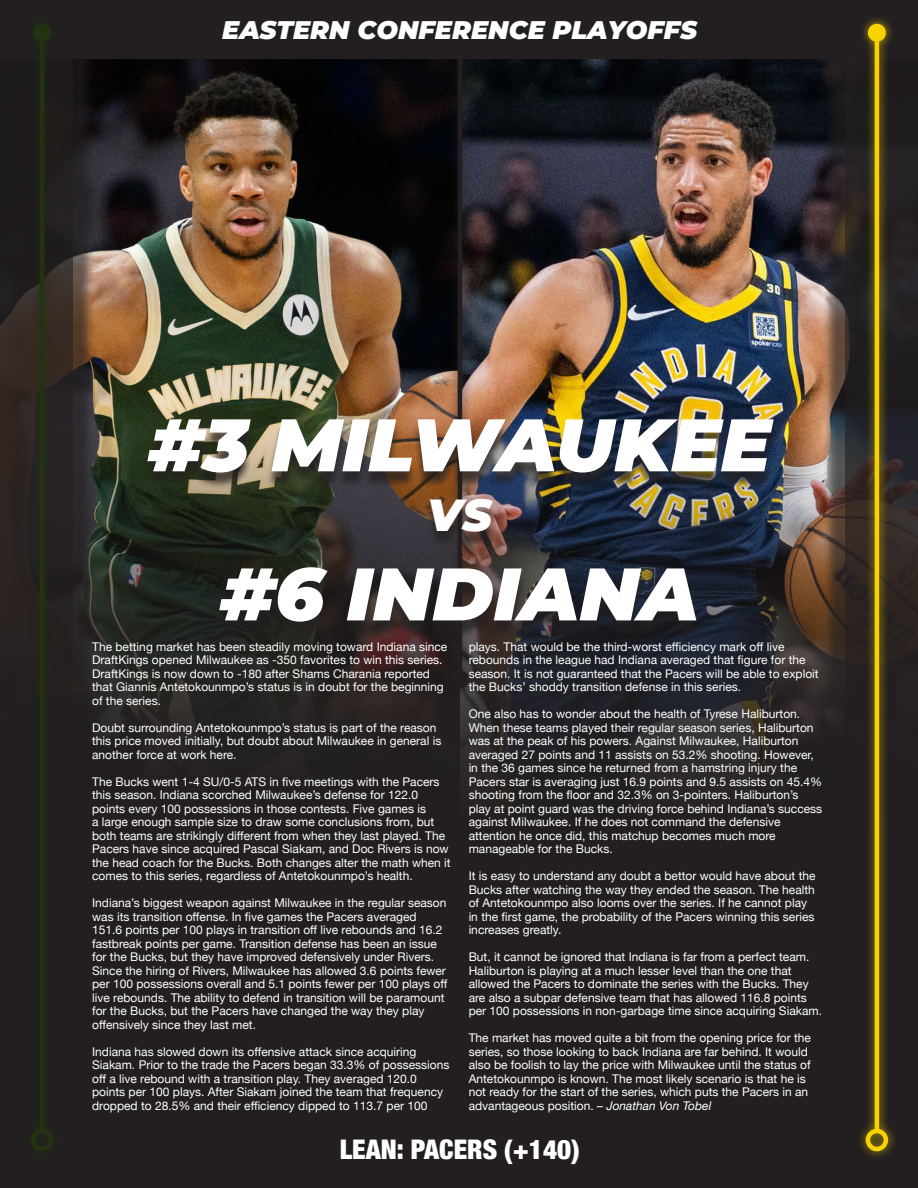
<style>
.page{position:relative;width:918px;height:1188px;background:#231f20}
.page>*{position:absolute;margin:0;border:0;box-sizing:border-box;transform-origin:0 0}
.Golfer_Name{font:italic 900 74.25px "Montserrat";color:#fff}
.Golfer_Name-2{font:italic 900 45px "Montserrat";color:#fff}
.t1{font:900 condensed 27px "Helvetica Neue";color:#fff}
.Golfer_Name-3{font:italic 900 25.5px "Montserrat";color:#fff}
.t2{font:12px/13.5px "Helvetica Neue";color:#fff}
.s1{font-style:italic}
</style>
<div class="page">
<img style="left:96px;top:60px;width:343px;height:678px">
<div style="left:7px;top:0;width:89px;height:1188px;background:#231f20;opacity:.75"></div>
<div style="left:0;top:0;width:73px;height:1188px;background:#231f20"></div>
<img style="left:460px;top:60px;width:362px;height:715px">
<div style="left:439px;top:14px;width:41px;height:684px;background:#231f20;opacity:.75"></div>
<hr style="left:458px;top:44px;width:4px;height:636px;background:#231f20">
<div style="left:449px;top:24px;width:22px;height:22px;border:4px solid #231f20;border-radius:50%"></div>
<div style="left:451px;top:670px;width:18px;height:18px;background:#231f20;border-radius:50%"></div>
<div style="left:216px;top:26px;width:488px;height:32px;background:#231f20"></div>
<div style="left:822px;top:0;width:89px;height:1188px;background:#231f20;opacity:.75"></div>
<div style="left:845px;top:0;width:73px;height:1188px;background:#231f20"></div>
<div style="left:856px;top:14px;width:41px;height:1146px;background:#f8d300;opacity:.75"></div>
<hr style="left:875px;top:33px;width:4px;height:1098px;background:#f8d300">
<div style="left:868px;top:24px;width:18px;height:18px;background:#f8d300;border-radius:50%"></div>
<div style="left:866px;top:1129px;width:22px;height:22px;border:4px solid #f8d300;border-radius:50%"></div>
<div style="left:22px;top:14px;width:41px;height:1146px;background:#223312;opacity:.75"></div>
<hr style="left:40px;top:33px;width:4px;height:1098px;background:#223312">
<div style="left:33px;top:24px;width:18px;height:18px;background:#223312;border-radius:50%"></div>
<div style="left:31px;top:1129px;width:22px;height:22px;border:4px solid #223312;border-radius:50%"></div>
<div style="left:142px;top:424px;width:638px;height:215px;background:#231f20;opacity:.75"></div>
<p class="Golfer_Name-3" style="left:222px;top:11px;width:476px">EASTERN CONFERENCE PLAYOFFS</p>
<p class="Golfer_Name" style="left:148px;top:389px;width:624px">#3 MILWAUKEE</p>
<p class="Golfer_Name-2" style="left:427px;top:481px;width:66px">VS</p>
<p class="Golfer_Name" style="left:220px;top:538px;width:480px">#6 INDIANA</p>
<p class="t2" style="left:92px;top:640px;width:357px">The betting market has been steadily moving toward Indiana since DraftKings opened Milwaukee as -350 favorites to win this series.<br>DraftKings is now down to -180 after Shams Charania reported that Giannis Antetokounmpo’s status is in doubt for the beginning of the series.</p>
<p class="t2" style="left:92px;top:721px;width:351px">Doubt surrounding Antetokounmpo’s status is part of the reason this price moved initially, but doubt about Milwaukee in general is another force at work here.</p>
<p class="t2" style="left:92px;top:775px;width:360px">The Bucks went 1-4 SU/0-5 ATS in five meetings with the Pacers this season. Indiana scorched Milwaukee’s defense for 122.0 points every 100 possessions in those contests. Five games is<br>a large enough sample size to draw some conclusions from, but both teams are strikingly different from when they last played. The Pacers have since acquired Pascal Siakam, and Doc Rivers is now the head coach for the Bucks. Both changes alter the math when it comes to this series, regardless of Antetokounmpo’s health.</p>
<p class="t2" style="left:92px;top:897px;width:357px">Indiana’s biggest weapon against Milwaukee in the regular season was its transition offense. In five games the Pacers averaged 151.6 points per 100 plays in transition off live rebounds and 16.2 fastbreak points per game. Transition defense has been an issue for the Bucks, but they have improved defensively under Rivers.<br>Since the hiring of Rivers, Milwaukee has allowed 3.6 points fewer per 100 possessions overall and 5.1 points fewer per 100 plays off live rebounds. The ability to defend in transition will be paramount for the Bucks, but the Pacers have changed the way they play offensively since they last met.</p>
<p class="t2" style="left:92px;top:1045px;width:359px">Indiana has slowed down its offensive attack since acquiring Siakam. Prior to the trade the Pacers began 33.3% of possessions off a live rebound with a transition play. They averaged 120.0 points per 100 plays. After Siakam joined the team that frequency dropped to 28.5% and their efficiency dipped to 113.7 per 100</p>
<p class="t2" style="left:469px;top:640px;width:352px">plays. That would be the third-worst efficiency mark off live rebounds in the league had Indiana averaged that figure for the season. It is not guaranteed that the Pacers will be able to exploit the Bucks’ shoddy transition defense in this series.</p>
<p class="t2" style="left:469px;top:708px;width:355px">One also has to wonder about the health of Tyrese Haliburton.<br>When these teams played their regular season series, Haliburton was at the peak of his powers. Against Milwaukee, Haliburton averaged 27 points and 11 assists on 53.2% shooting. However, in the 36 games since he returned from a hamstring injury the Pacers star is averaging just 16.9 points and 9.5 assists on 45.4% shooting from the floor and 32.3% on 3-pointers. Haliburton’s play at point guard was the driving force behind Indiana’s success against Milwaukee. If he does not command the defensive attention he once did, this matchup becomes much more manageable for the Bucks.</p>
<p class="t2" style="left:469px;top:870px;width:348px">It is easy to understand any doubt a bettor would have about the Bucks after watching the way they ended the season. The health of Antetokounmpo also looms over the series. If he cannot play in the first game, the probability of the Pacers winning this series increases greatly.</p>
<p class="t2" style="left:469px;top:951px;width:355px">But, it cannot be ignored that Indiana is far from a perfect team.<br>Haliburton is playing at a much lesser level than the one that allowed the Pacers to dominate the series with the Bucks. They are also a subpar defensive team that has allowed 116.8 points per 100 possessions in non-garbage time since acquiring Siakam.</p>
<p class="t2" style="left:469px;top:1032px;width:344px">The market has moved quite a bit from the opening price for the series, so those looking to back Indiana are far behind. It would also be foolish to lay the price with Milwaukee until the status of Antetokounmpo is known. The most likely scenario is that he is not ready for the start of the series, which puts the Pacers in an advantageous position. <span class="s1">– Jonathan Von Tobel</span></p>
<p class="t1" style="left:340px;top:1128px;width:241px">LEAN: PACERS (+140)</p>
</div>
